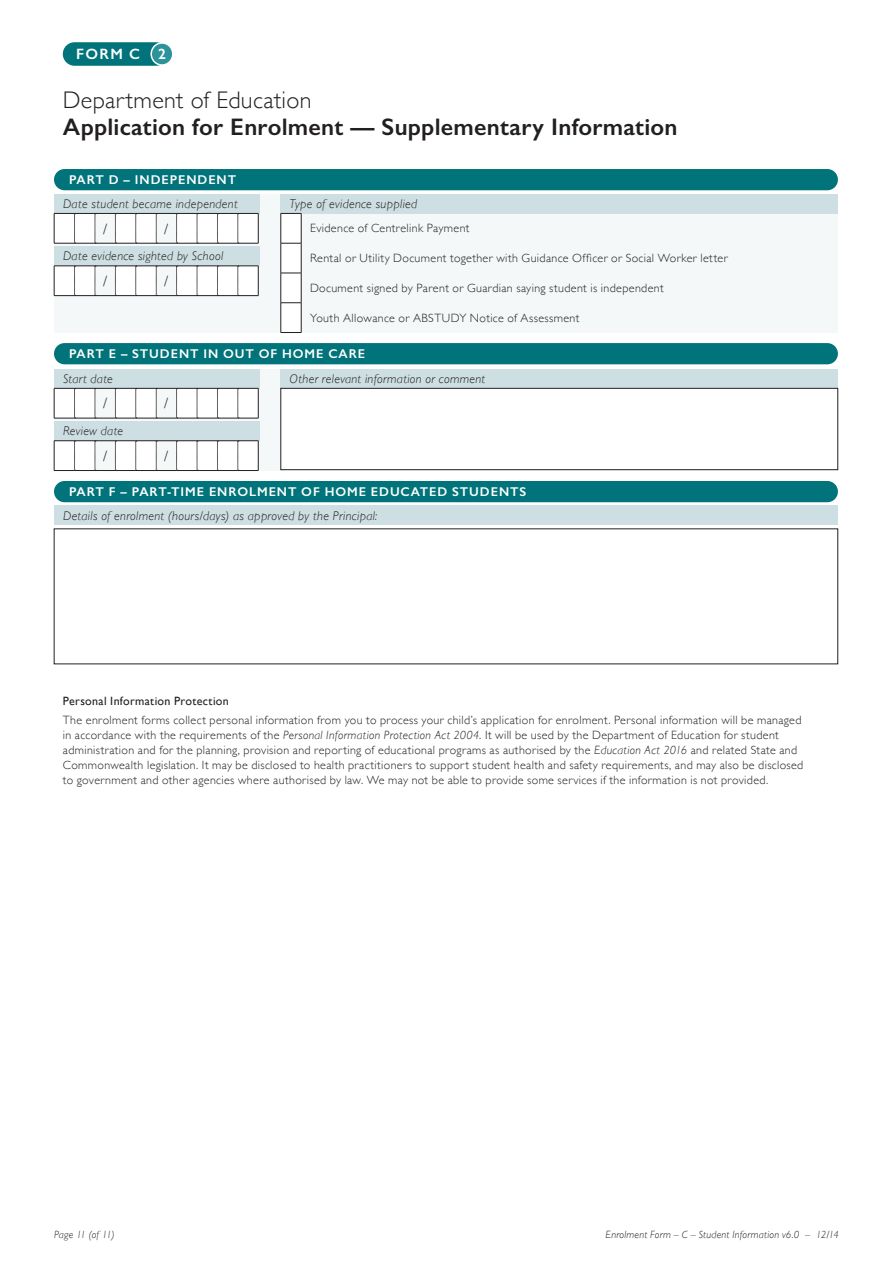
<style>
.page{position:relative;width:893px;height:1263px;background:#fff}
.page>*{position:absolute;margin:0;border:0;box-sizing:border-box;transform-origin:0 0}
.Form_Heading{font:600 24px "Gill Sans";letter-spacing:.01em;color:#231f20}
.Form_Heading-2{font:300 24px "Gill Sans";letter-spacing:.015em;color:#231f20}
.t1{font:300 15px "Gill Sans";color:#231f20}
.Form_Label{font:600 15px "Gill Sans";color:#fff}
.Heading_3{font:italic 300 12.75px "Gill Sans";letter-spacing:.025em;color:#231f20}
.Heading_2{font:600 12.75px "Gill Sans";letter-spacing:.075em;color:#fff}
.PIP_Statement{font:300 12px/15px "Gill Sans";letter-spacing:.03em;color:#231f20}
.Form_Body__Left{font:300 12px "Gill Sans";letter-spacing:.03em;color:#231f20}
.PIP_Statement-2{font:12px "Gill Sans";letter-spacing:.025em;color:#231f20}
.Footnotes{font:italic 300 10.5px "Gill Sans";letter-spacing:.02em;color:#231f20}
.Footnotes-2{font:italic 300 10.5px "Gill Sans";color:#231f20}
.s1{font-style:italic}
</style>
<div class="page">
<div style="left:54px;top:169px;width:784px;height:21px;background:#00747a;border-radius:11px"></div>
<div style="left:54px;top:343px;width:784px;height:21px;background:#00747a;border-radius:11px"></div>
<div style="left:54px;top:481px;width:784px;height:21px;background:#00747a;border-radius:11px"></div>
<div style="left:54px;top:194px;width:784px;height:139px;background:#f4f8f8"></div>
<div style="left:54px;top:369px;width:784px;height:101px;background:#f4f8f8"></div>
<div style="left:54px;top:194px;width:205px;height:19px;background:#cddfe2"></div>
<div style="left:54px;top:369px;width:205px;height:19px;background:#cddfe2"></div>
<div style="left:281px;top:194px;width:557px;height:19px;background:#cddfe2"></div>
<div style="left:281px;top:369px;width:557px;height:19px;background:#cddfe2"></div>
<div style="left:54px;top:246px;width:205px;height:20px;background:#cddfe2"></div>
<div style="left:54px;top:421px;width:205px;height:20px;background:#cddfe2"></div>
<svg style="left:54px;top:213px;width:205px;height:31px"></svg>
<hr style="left:258px;top:388px;width:1px;height:30px;background:#231f20">
<svg style="left:54px;top:388px;width:204px;height:31px"></svg>
<svg style="left:54px;top:266px;width:205px;height:30px"></svg>
<svg style="left:54px;top:440px;width:205px;height:31px"></svg>
<svg style="left:281px;top:213px;width:21px;height:120px"></svg>
<div style="left:281px;top:388px;width:557px;height:82px;background:#fff"></div>
<div style="left:281px;top:388px;width:557px;height:82px;border:1px solid #231f20"></div>
<div style="left:63px;top:42px;width:105px;height:24px;background:#00747a;border-radius:12px"></div>
<div style="left:151px;top:43px;width:22px;height:22px;background:#2c9399;border-radius:50%"></div>
<div style="left:150px;top:42px;width:24px;height:24px;border:2px solid #fff;border-radius:50%"></div>
<div style="left:54px;top:506px;width:784px;height:19px;background:#cddfe2"></div>
<p class="Form_Label" style="left:76px;top:45px;width:65px">FORM C</p>
<p class="Form_Label" style="left:158px;top:45px;width:9px">2</p>
<p class="Form_Heading-2" style="left:63px;top:81px;width:250px">Department of Education</p>
<p class="Form_Heading" style="left:63px;top:112px;width:616px">Application for Enrolment — Supplementary Information</p>
<p class="Heading_2" style="left:69px;top:172px;width:169px">PART D – INDEPENDENT</p>
<p class="Heading_3" style="left:63px;top:197px;width:176px">Date student became independent</p>
<p class="t1" style="left:103px;top:217px;width:6px">/</p>
<p class="t1" style="left:164px;top:217px;width:6px">/</p>
<p class="Heading_3" style="left:63px;top:249px;width:162px">Date evidence sighted by School</p>
<p class="t1" style="left:103px;top:269px;width:6px">/</p>
<p class="t1" style="left:164px;top:269px;width:6px">/</p>
<p class="Heading_3" style="left:290px;top:197px;width:129px">Type of evidence supplied</p>
<p class="Form_Body__Left" style="left:310px;top:219px;width:161px">Evidence of Centrelink Payment</p>
<p class="Form_Body__Left" style="left:310px;top:249px;width:419px">Rental or Utility Document together with Guidance Officer or Social Worker letter</p>
<p class="Form_Body__Left" style="left:310px;top:279px;width:355px">Document signed by Parent or Guardian saying student is independent</p>
<p class="Form_Body__Left" style="left:310px;top:308px;width:271px">Youth Allowance or ABSTUDY Notice of Assessment</p>
<p class="Heading_2" style="left:69px;top:346px;width:298px">PART E – STUDENT IN OUT OF HOME CARE</p>
<p class="Heading_3" style="left:63px;top:371px;width:51px">Start date</p>
<p class="t1" style="left:103px;top:392px;width:6px">/</p>
<p class="t1" style="left:164px;top:392px;width:6px">/</p>
<p class="Heading_3" style="left:63px;top:424px;width:62px">Review date</p>
<p class="t1" style="left:103px;top:444px;width:6px">/</p>
<p class="t1" style="left:164px;top:444px;width:6px">/</p>
<p class="Heading_3" style="left:290px;top:371px;width:197px">Other relevant information or comment</p>
<p class="Heading_2" style="left:69px;top:484px;width:459px">PART F – PART-TIME ENROLMENT OF HOME EDUCATED STUDENTS</p>
<p class="Heading_3" style="left:63px;top:508px;width:316px">Details of enrolment (hours/days) as approved by the Principal:</p>
<p class="PIP_Statement-2" style="left:63px;top:694px;width:167px">Personal Information Protection</p>
<p class="PIP_Statement" style="left:63px;top:712px;width:742px">The enrolment forms collect personal information from you to process your child’s application for enrolment. Personal information will be managed in accordance with the requirements of the <span class="s1">Personal Information Protection Act 2004</span>. It will be used by the Department of Education for student administration and for the planning, provision and reporting of educational programs as authorised by the <span class="s1">Education Act 2016</span> and related State and Commonwealth legislation. It may be disclosed to health practitioners to support student health and safety requirements, and may also be disclosed to government and other agencies where authorised by law. We may not be able to provide some services if the information is not provided.</p>
<p class="Footnotes-2" style="left:54px;top:1229px;width:62px">Page 11 (of 11)</p>
<p class="Footnotes" style="left:605px;top:1229px;width:235px">Enrolment Form – C – Student Information v6.0 – 12/14</p>
</div>
